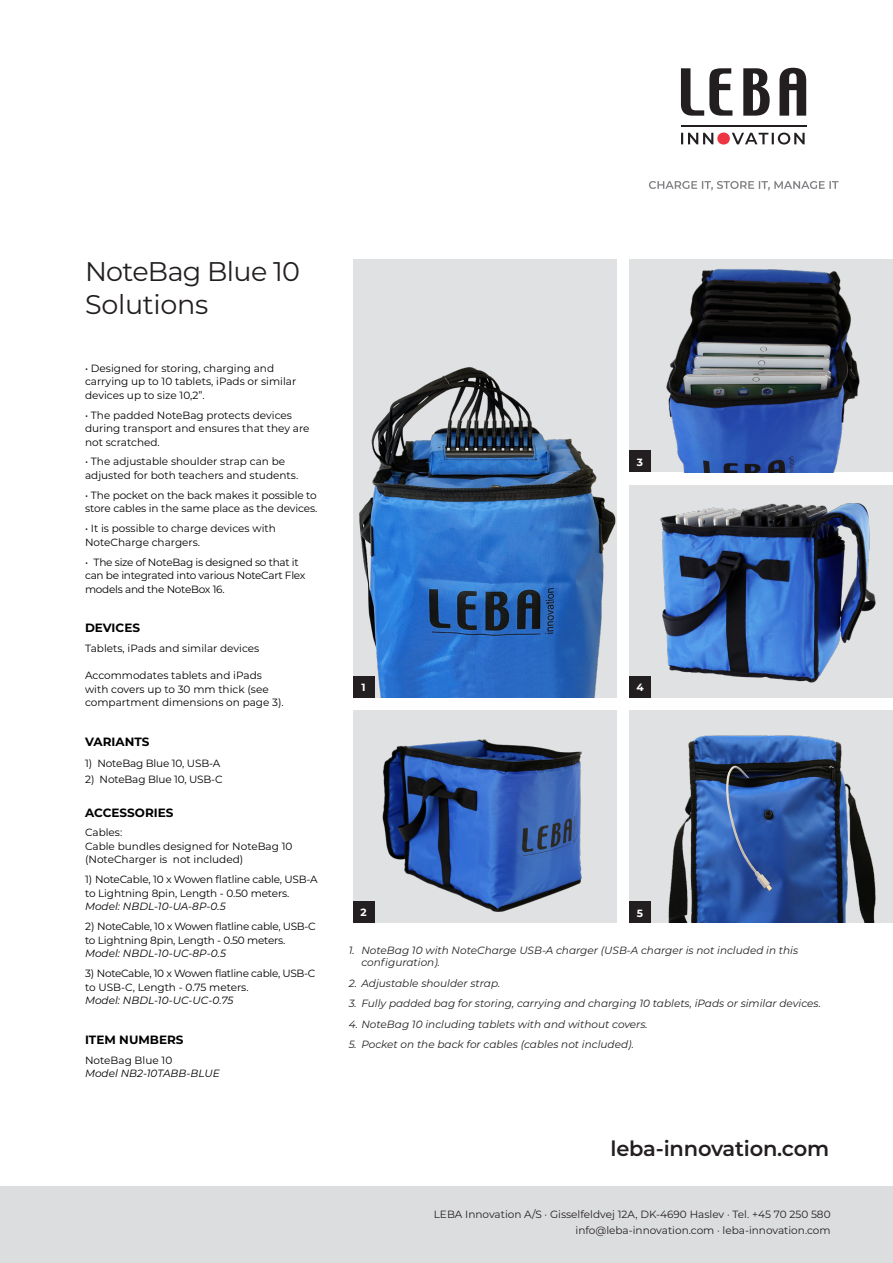
<style>
.page{position:relative;width:893px;height:1263px;background:#fff}
.page>*{position:absolute;margin:0;border:0;box-sizing:border-box;transform-origin:0 0}
.t1{font:27px "Montserrat";letter-spacing:-.025em;color:#231f20}
.t2{font:600 21px "Montserrat";letter-spacing:-.01em;color:#231f20}
.t3{font:700 12px "Montserrat";color:#000001}
.t4{font:10.5px/13.5px "Montserrat";letter-spacing:-.01em;color:#000001}
.t5{font:italic 10.5px/12px "Montserrat";color:#231f20}
.t6{font:10.5px/13.5px "Montserrat";letter-spacing:-.03em;color:#000001}
.t7{font:10.5px "Montserrat";color:#231f20}
.t8{font:italic 10.5px/13.5px "Montserrat";color:#000001}
.t9{font:700 10.5px "Montserrat";color:#fff}
.s1{font-style:italic}
.s2{font-style:normal}
</style>
<div class="page">
<div style="left:0;top:1186px;width:893px;height:77px;background:#dcdddf"></div>
<img style="left:353px;top:712px;width:264px;height:211px">
<div style="left:353px;top:259px;width:264px;height:438px;background:#e0e1e3"></div>
<img style="left:359px;top:367px;width:257px;height:330px">
<div style="left:353px;top:901px;width:21px;height:22px;background:#231f20"></div>
<div style="left:353px;top:676px;width:21px;height:21px;background:#231f20"></div>
<svg style="left:649px;top:181px;width:189px;height:9px"></svg>
<svg style="left:732px;top:133px;width:73px;height:12px"></svg>
<div style="left:717px;top:133px;width:13px;height:12px;background:#ee3643;border-radius:50%"></div>
<svg style="left:681px;top:133px;width:32px;height:11px"></svg>
<svg style="left:681px;top:68px;width:51px;height:48px"></svg>
<svg style="left:743px;top:68px;width:27px;height:48px"></svg>
<svg style="left:779px;top:68px;width:27px;height:48px"></svg>
<hr style="left:681px;top:126px;width:125px;height:1px;background:#231f20">
<img style="left:629px;top:259px;width:264px;height:213px">
<img style="left:629px;top:485px;width:264px;height:212px">
<div style="left:629px;top:451px;width:22px;height:21px;background:#231f20"></div>
<div style="left:629px;top:676px;width:22px;height:21px;background:#231f20"></div>
<img style="left:629px;top:711px;width:264px;height:212px">
<div style="left:629px;top:901px;width:22px;height:22px;background:#231f20"></div>
<p class="t1" style="left:85px;top:253px;width:216px">NoteBag Blue 10</p>
<p class="t1" style="left:85px;top:286px;width:125px">Solutions</p>
<p class="t4" style="left:85px;top:361px;width:213px">• Designed for storing, charging and carrying up to 10 tablets, iPads or similar devices up to size 10,2”.</p>
<p class="t4" style="left:85px;top:408px;width:226px">• The padded NoteBag protects devices during transport and ensures that they are not scratched.</p>
<p class="t4" style="left:85px;top:454px;width:215px">• The adjustable shoulder strap can be adjusted for both teachers and students.</p>
<p class="t4" style="left:85px;top:488px;width:234px">• The pocket on the back makes it possible to store cables in the same place as the devices.</p>
<p class="t4" style="left:85px;top:521px;width:192px">• It is possible to charge devices with<br>NoteCharge chargers.</p>
<p class="t4" style="left:85px;top:555px;width:222px">• The size of NoteBag is designed so that it can be integrated into various NoteCart Flex models and the NoteBox 16.</p>
<p class="t3" style="left:85px;top:619px;width:57px">DEVICES</p>
<p class="t4" style="left:85px;top:641px;width:176px">Tablets, iPads and similar devices</p>
<p class="t4" style="left:85px;top:668px;width:200px">Accommodates tablets and iPads with covers up to 30 mm thick (see compartment dimensions on page 3).</p>
<p class="t3" style="left:85px;top:733px;width:66px">VARIANTS</p>
<p class="t4" style="left:85px;top:756px;width:137px">1) NoteBag Blue 10, USB-A</p>
<p class="t4" style="left:85px;top:772px;width:139px">2) NoteBag Blue 10, USB-C</p>
<p class="t3" style="left:85px;top:804px;width:90px">ACCESSORIES</p>
<p class="t4" style="left:85px;top:826px;width:209px">Cables:<br>Cable bundles designed for NoteBag 10 (NoteCharger is not included)</p>
<p class="t4" style="left:85px;top:872px;width:234px">1) NoteCable, 10 x Wowen flatline cable, USB-A to Lightning 8pin, Length - 0.50 meters.<br><span class="s1">Model: NBDL-10-UA-8P-0.5</span></p>
<p class="t6" style="left:85px;top:919px;width:232px">2) NoteCable, 10 x Wowen flatline cable, USB-C to Lightning 8pin, Length - 0.50 meters.<br><span class="s1">Model: NBDL-10-UC-8P-0.5</span></p>
<p class="t6" style="left:85px;top:966px;width:232px">3) NoteCable, 10 x Wowen flatline cable, USB-C to USB-C, Length - 0.75 meters.<br><span class="s1">Model: NBDL-10-UC-UC-0.75</span></p>
<p class="t3" style="left:85px;top:1031px;width:100px">ITEM NUMBERS</p>
<p class="t8" style="left:85px;top:1053px;width:136px"><span class="s2">NoteBag Blue 10<br></span>Model NB2-10TABB-BLUE</p>
<p class="t9" style="left:361px;top:680px;width:6px">1</p>
<p class="t9" style="left:360px;top:905px;width:8px">2</p>
<p class="t9" style="left:637px;top:454px;width:8px">3</p>
<p class="t9" style="left:636px;top:680px;width:9px">4</p>
<p class="t9" style="left:637px;top:905px;width:8px">5</p>
<p class="t5" style="left:361px;top:944px;width:438px;text-indent:-13px">1. NoteBag 10 with NoteCharge USB-A charger (USB-A charger is not included in this configuration).</p>
<p class="t5" style="left:349px;top:977px;width:153px">2. Adjustable shoulder strap.</p>
<p class="t5" style="left:349px;top:997px;width:474px">3. Fully padded bag for storing, carrying and charging 10 tablets, iPads or similar devices.</p>
<p class="t5" style="left:349px;top:1018px;width:301px">4. NoteBag 10 including tablets with and without covers.</p>
<p class="t5" style="left:349px;top:1038px;width:287px">5. Pocket on the back for cables (cables not included).</p>
<p class="t2" style="left:610px;top:1133px;width:220px">leba-innovation.com</p>
<p class="t7" style="left:434px;top:1207px;width:398px">LEBA Innovation A/S · Gisselfeldvej 12A, DK-4690 Haslev · Tel. +45 70 250 580</p>
<p class="t7" style="left:575px;top:1223px;width:257px">info@leba-innovation.com · leba-innovation.com</p>
</div>
